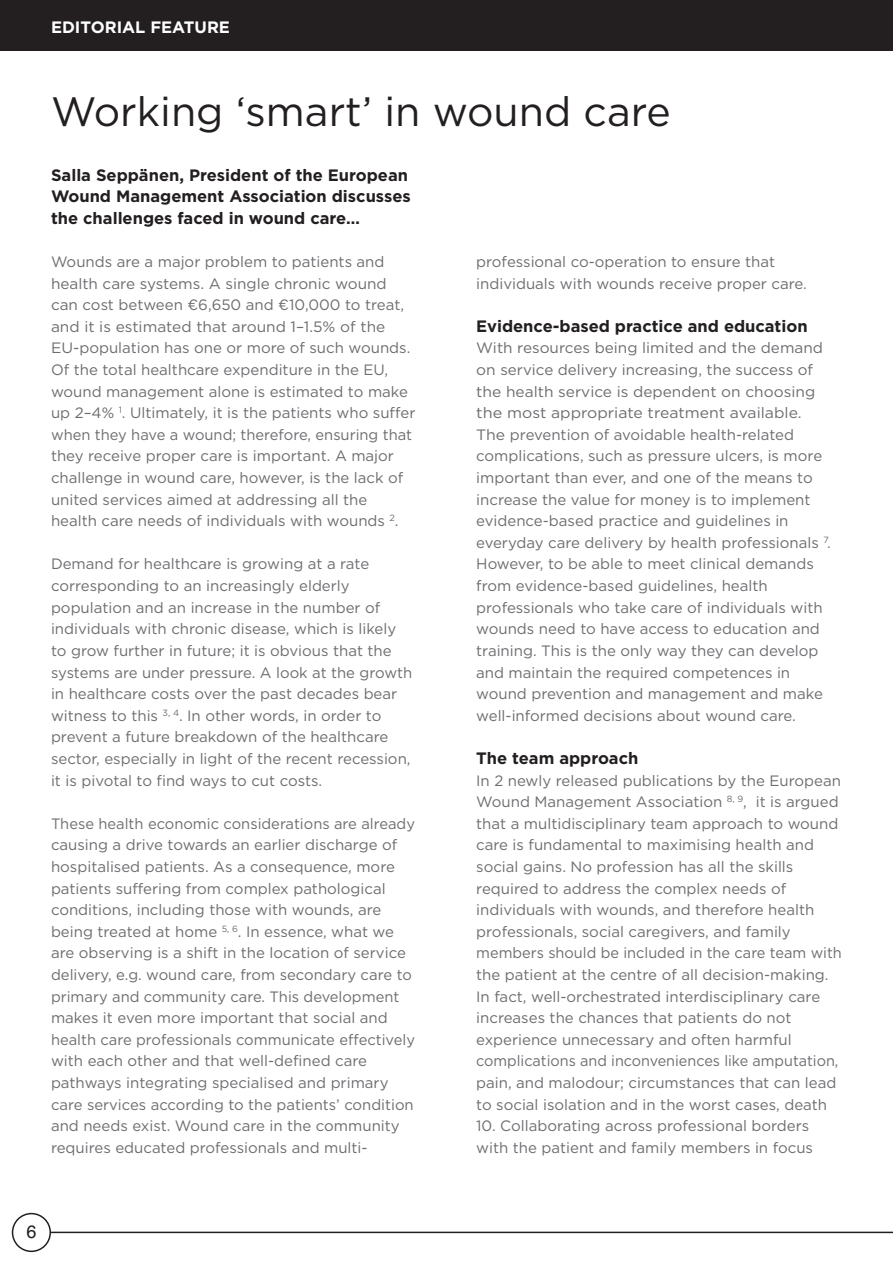
<style>
.page{position:relative;width:893px;height:1263px;background:#fff}
.page>*{position:absolute;margin:0;border:0;box-sizing:border-box;transform-origin:0 0}
.t1{font:40.95px "Gotham";color:#231f20}
.t2{font:18px "Helvetica";color:#231f20}
.t3{font:700 16.5px/21.6px "Gotham";color:#231f20}
.t4{font:700 16.5px "Gotham";color:#fff}
.t5{font:15px/21.6px "Gotham";color:#6c6d70}
</style>
<div class="page">
<div style="left:0;top:0;width:893px;height:51px;background:#231f20"></div>
<svg style="left:12px;top:1213px;width:39px;height:39px"></svg>
<hr style="left:51px;top:1231px;width:842px;height:2px;background:#231f20">
<p class="t4" style="left:51px;top:21px;width:180px">EDITORIAL FEATURE</p>
<h1 class="t1" style="left:51px;top:98px;width:621px">Working ‘smart’ in wound care</h1>
<p class="t3" style="left:51px;top:165px;width:361px">Salla Seppänen, President of the European<br>Wound Management Association discusses the challenges faced in wound care…</p>
<p class="t5" style="left:51px;top:252px;width:366px">Wounds are a major problem to patients and health care systems. A single chronic wound can cost between €6,650 and €10,000 to treat, and it is estimated that around 1–1.5% of the EU-population has one or more of such wounds.<br>Of the total healthcare expenditure in the EU, wound management alone is estimated to make up 2–4% <sup>1</sup>. Ultimately, it is the patients who suffer when they have a wound; therefore, ensuring that they receive proper care is important. A major challenge in wound care, however, is the lack of united services aimed at addressing all the health care needs of individuals with wounds <sup>2</sup>.</p>
<p class="t5" style="left:51px;top:555px;width:363px">Demand for healthcare is growing at a rate corresponding to an increasingly elderly population and an increase in the number of individuals with chronic disease, which is likely to grow further in future; it is obvious that the systems are under pressure. A look at the growth in healthcare costs over the past decades bear witness to this <sup>3,</sup> <sup>4</sup>. In other words, in order to prevent a future breakdown of the healthcare sector, especially in light of the recent recession, it is pivotal to find ways to cut costs.</p>
<p class="t5" style="left:51px;top:814px;width:366px">These health economic considerations are already causing a drive towards an earlier discharge of hospitalised patients. As a consequence, more patients suffering from complex pathological conditions, including those with wounds, are being treated at home <sup>5,</sup> <sup>6</sup>. In essence, what we are observing is a shift in the location of service delivery, e.g. wound care, from secondary care to primary and community care. This development makes it even more important that social and health care professionals communicate effectively with each other and that well-defined care pathways integrating specialised and primary care services according to the patients’ condition and needs exist. Wound care in the community requires educated professionals and multi-</p>
<p class="t5" style="left:476px;top:252px;width:332px">professional co-operation to ensure that individuals with wounds receive proper care.</p>
<p class="t3" style="left:476px;top:317px;width:333px">Evidence-based practice and education</p>
<p class="t5" style="left:476px;top:339px;width:356px">With resources being limited and the demand on service delivery increasing, the success of the health service is dependent on choosing the most appropriate treatment available.<br>The prevention of avoidable health-related complications, such as pressure ulcers, is more important than ever, and one of the means to increase the value for money is to implement evidence-based practice and guidelines in everyday care delivery by health professionals <sup>7</sup>.<br>However, to be able to meet clinical demands from evidence-based guidelines, health professionals who take care of individuals with wounds need to have access to education and training. This is the only way they can develop and maintain the required competences in wound prevention and management and make well-informed decisions about wound care.</p>
<p class="t3" style="left:476px;top:749px;width:164px">The team approach</p>
<p class="t5" style="left:476px;top:771px;width:367px">In 2 newly released publications by the European Wound Management Association <sup>8,</sup> <sup>9</sup>, it is argued that a multidisciplinary team approach to wound care is fundamental to maximising health and social gains. No profession has all the skills required to address the complex needs of individuals with wounds, and therefore health professionals, social caregivers, and family members should be included in the care team with the patient at the centre of all decision-making.<br>In fact, well-orchestrated interdisciplinary care increases the chances that patients do not experience unnecessary and often harmful complications and inconveniences like amputation, pain, and malodour; circumstances that can lead to social isolation and in the worst cases, death</p>
<p class="t5" style="left:476px;top:1116px;width:338px">10. Collaborating across professional borders with the patient and family members in focus</p>
<p class="t2" style="left:27px;top:1221px;width:12px">6</p>
</div>
